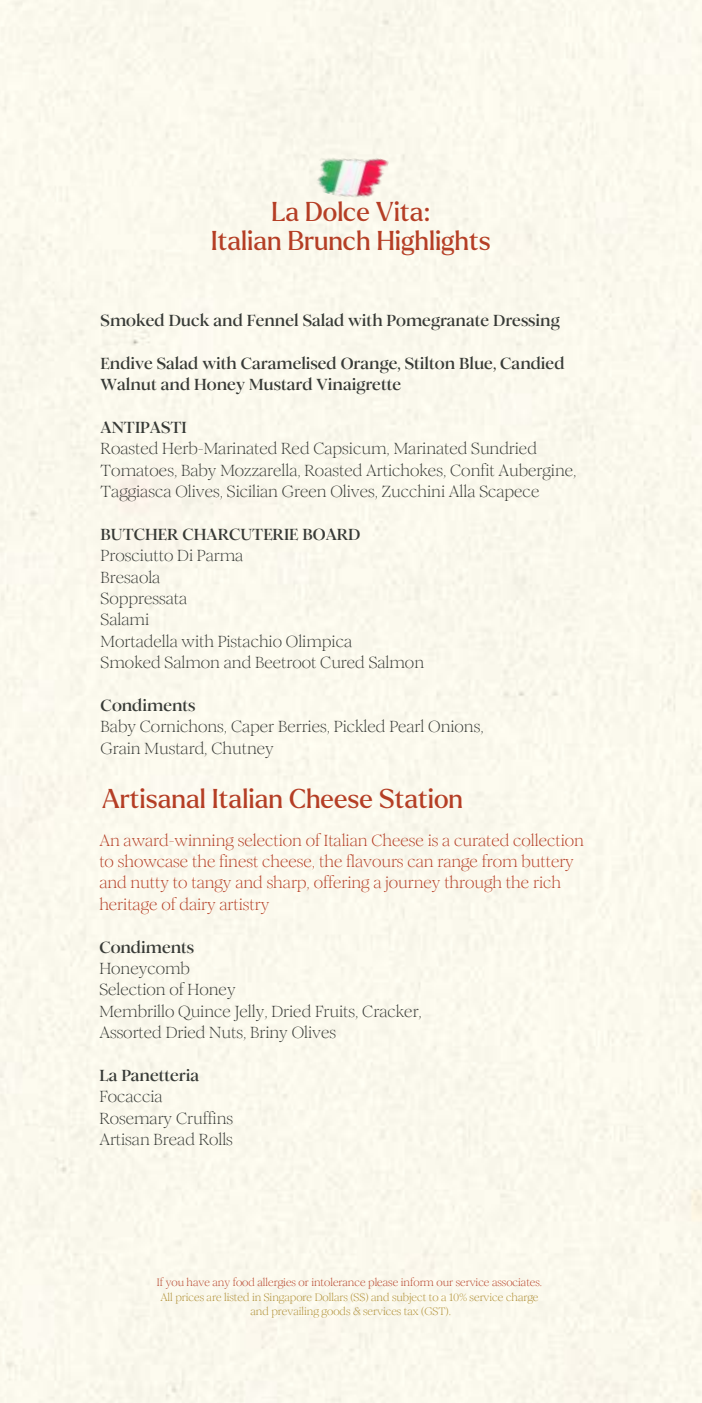
<style>
.page{position:relative;width:702px;height:1403px;background:#fff}
.page>*{position:absolute;margin:0;border:0;box-sizing:border-box;transform-origin:0 0}
.t1{font:26.55px/29.1px "Larken";color:#b53e25;text-align:center}
.t2{font:15.9px/21.3px "Romie";color:#373a36}
.t3{font:700 15.9px/21.3px "Romie";color:#373a36}
.t4{font:15.9px/21.3px "Romie";color:#b53e25}
.t5{font:10.65px/14.1px "Romie";color:#ad8b2e;text-align:center}
.t6{font:10.65px "Romie";color:#b53e25}
</style>
<div class="page">
<img style="left:312px;top:143px;width:77px;height:64px">
<h1 class="t1" style="left:211px;top:197px;width:282px">La Dolce Vita:<br>Italian Brunch Highlights</h1>
<p class="t3" style="left:101px;top:308px;width:461px">Smoked Duck and Fennel Salad with Pomegranate Dressing</p>
<p class="t3" style="left:101px;top:351px;width:465px">Endive Salad with Caramelised Orange, Stilton Blue, Candied<br>Walnut and Honey Mustard Vinaigrette</p>
<p class="t3" style="left:101px;top:415px;width:88px">ANTIPASTI</p>
<p class="t2" style="left:101px;top:436px;width:477px">Roasted Herb-Marinated Red Capsicum, Marinated Sundried<br>Tomatoes, Baby Mozzarella, Roasted Artichokes, Confit Aubergine,<br>Taggiasca Olives, Sicilian Green Olives, Zucchini Alla Scapece</p>
<p class="t3" style="left:101px;top:522px;width:261px">BUTCHER CHARCUTERIE BOARD</p>
<p class="t2" style="left:101px;top:543px;width:325px">Prosciutto Di Parma<br>Bresaola<br>Soppressata<br>Salami<br>Mortadella with Pistachio Olimpica<br>Smoked Salmon and Beetroot Cured Salmon</p>
<p class="t3" style="left:101px;top:693px;width:96px">Condiments</p>
<p class="t2" style="left:101px;top:714px;width:385px">Baby Cornichons, Caper Berries, Pickled Pearl Onions,<br>Grain Mustard, Chutney</p>
<h1 class="t1" style="left:102px;top:784px;width:363px">Artisanal Italian Cheese Station</h1>
<p class="t4" style="left:99px;top:827px;width:486px">An award-winning selection of Italian Cheese is a curated collection to showcase the finest cheese, the flavours can range from buttery and nutty to tangy and sharp, offering a journey through the rich heritage of dairy artistry</p>
<p class="t3" style="left:99px;top:934px;width:96px">Condiments</p>
<p class="t2" style="left:99px;top:956px;width:324px">Honeycomb<br>Selection of Honey<br>Membrillo Quince Jelly, Dried Fruits, Cracker,<br>Assorted Dried Nuts, Briny Olives</p>
<p class="t3" style="left:99px;top:1063px;width:101px">La Panetteria</p>
<p class="t2" style="left:99px;top:1084px;width:135px">Focaccia<br>Rosemary Cruffins<br>Artisan Bread Rolls</p>
<p class="t6" style="left:157px;top:1273px;width:387px">If you have any food allergies or intolerance please inform our service associates.</p>
<p class="t5" style="left:160px;top:1288px;width:380px">All prices are listed in Singapore Dollars (S$) and subject to a 10% service charge and prevailing goods &amp; services tax (GST).</p>
</div>
